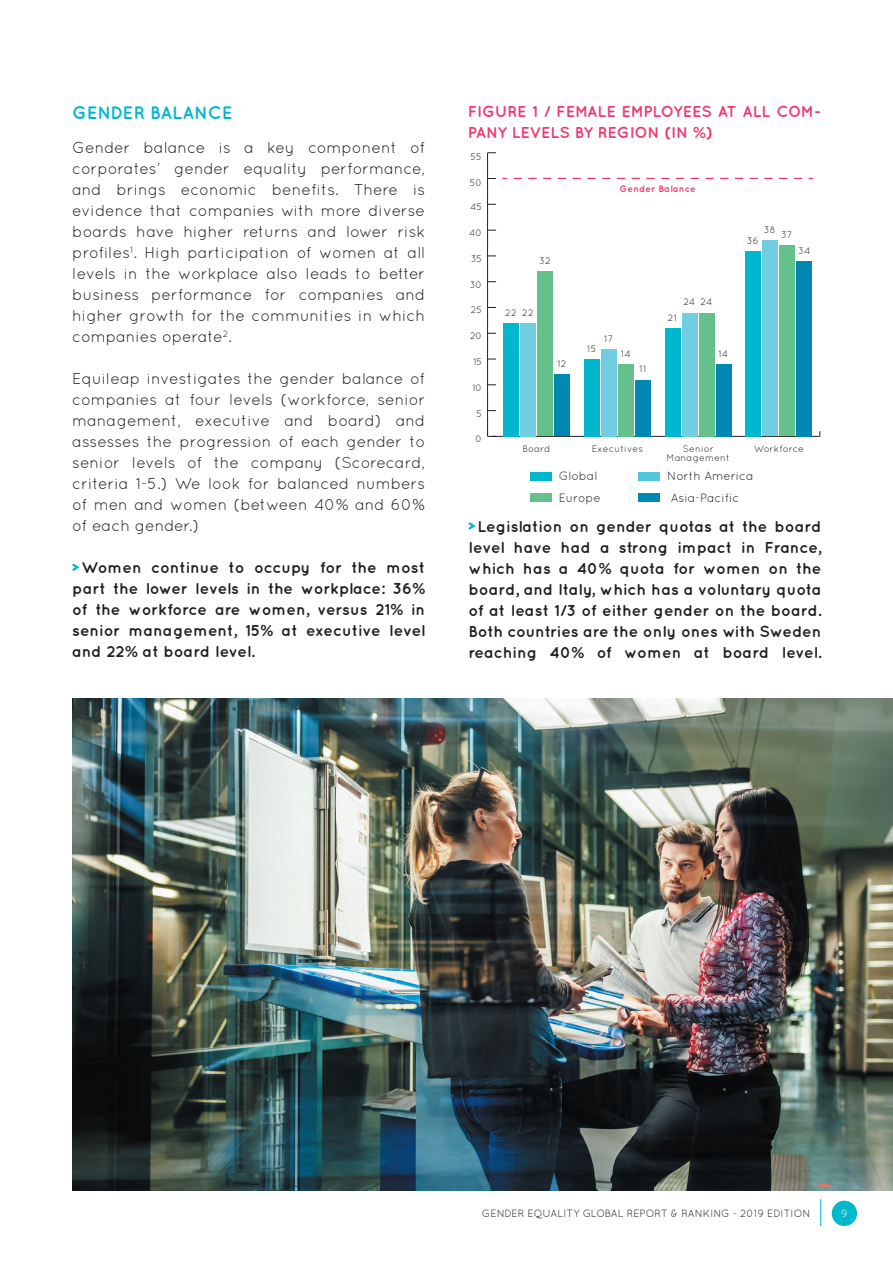
<style>
.page{position:relative;width:893px;height:1263px;background:#fff}
.page>*{position:absolute;margin:0;border:0;box-sizing:border-box;transform-origin:0 0}
.t1{font:700 18px "Quicksand";color:#00b7ce}
.t2{font:15.75px/21px "Quicksand";color:#231f20;text-align:justify}
.t3{font:700 15.75px/21px "Quicksand";color:#231f20;text-align:justify}
.t4{font:700 15.75px/21px "Quicksand";color:#ef3870}
.t5{font:12px "Quicksand";color:#231f20}
.t6{font:10.5px "Quicksand";color:#231f20}
.t7{font:10.5px "Quicksand";color:#fff}
.t8{font:9.45px/9.4px "Quicksand";letter-spacing:.02em;color:#231f20;text-align:center}
.t9{font:700 9.45px "Quicksand";letter-spacing:.02em;color:#ef3870}
</style>
<div class="page">
<div style="left:832px;top:1201px;width:25px;height:25px;background:#00b7ce;border-radius:50%"></div>
<svg style="left:820px;top:1199px;width:1px;height:27px"></svg>
<img style="left:72px;top:698px;width:821px;height:493px">
<svg style="left:72px;top:563px;width:8px;height:8px"></svg>
<hr style="left:492px;top:436px;width:328px;height:1px;background:#231f20">
<hr style="left:487px;top:153px;width:1px;height:281px;background:#231f20">
<svg style="left:487px;top:431px;width:9px;height:6px"></svg>
<div style="left:797px;top:261px;width:15px;height:175px;background:#0087b2"></div>
<div style="left:780px;top:246px;width:15px;height:190px;background:#65c18b"></div>
<div style="left:763px;top:240px;width:15px;height:196px;background:#71cee1"></div>
<div style="left:745px;top:251px;width:16px;height:185px;background:#00b7ce"></div>
<div style="left:716px;top:364px;width:15px;height:72px;background:#0087b2"></div>
<div style="left:699px;top:313px;width:15px;height:123px;background:#65c18b"></div>
<div style="left:682px;top:313px;width:15px;height:123px;background:#71cee1"></div>
<div style="left:665px;top:328px;width:15px;height:108px;background:#00b7ce"></div>
<div style="left:635px;top:380px;width:16px;height:56px;background:#0087b2"></div>
<div style="left:618px;top:364px;width:16px;height:72px;background:#65c18b"></div>
<div style="left:601px;top:349px;width:16px;height:87px;background:#71cee1"></div>
<div style="left:584px;top:359px;width:16px;height:77px;background:#00b7ce"></div>
<div style="left:555px;top:374px;width:15px;height:62px;background:#0087b2"></div>
<div style="left:538px;top:271px;width:15px;height:165px;background:#65c18b"></div>
<div style="left:521px;top:323px;width:15px;height:113px;background:#71cee1"></div>
<div style="left:504px;top:323px;width:15px;height:113px;background:#00b7ce"></div>
<svg style="left:514px;top:178px;width:299px;height:1px"></svg>
<div style="left:639px;top:472px;width:21px;height:9px;background:#51c6d8"></div>
<div style="left:530px;top:472px;width:21px;height:9px;background:#00b7ce"></div>
<div style="left:530px;top:493px;width:21px;height:9px;background:#65c18b"></div>
<div style="left:639px;top:493px;width:21px;height:9px;background:#0087b2"></div>
<svg style="left:468px;top:522px;width:8px;height:8px"></svg>
<p class="t1" style="left:72px;top:102px;width:162px">GENDER BALANCE</p>
<p class="t2" style="left:72px;top:137px;width:354px">Gender balance is a key component of corporates’ gender equality performance, and brings economic benefits. There is evidence that companies with more diverse boards have higher returns and lower risk profiles<sup>1</sup>. High participation of women at all levels in the workplace also leads to better business performance for companies and higher growth for the communities in which companies operate<sup>2</sup>.</p>
<p class="t2" style="left:72px;top:368px;width:354px">Equileap investigates the gender balance of companies at four levels (workforce, senior management, executive and board) and assesses the progression of each gender to senior levels of the company (Scorecard, criteria 1-5.) We look for balanced numbers of men and women (between 40% and 60% of each gender.)</p>
<p class="t3" style="left:72px;top:556px;width:354px;text-indent:9px">Women continue to occupy for the most part the lower levels in the workplace: 36% of the workforce are women, versus 21% in senior management, 15% at executive level and 22% at board level.</p>
<p class="t4" style="left:468px;top:101px;width:354px">FIGURE 1 / FEMALE EMPLOYEES AT ALL COM-<br>PANY LEVELS BY REGION (IN %)</p>
<p class="t8" style="left:471px;top:152px;width:13px">55</p>
<p class="t8" style="left:470px;top:177px;width:14px">50</p>
<p class="t8" style="left:470px;top:202px;width:13px">45</p>
<p class="t8" style="left:469px;top:228px;width:14px">40</p>
<p class="t8" style="left:471px;top:254px;width:13px">35</p>
<p class="t8" style="left:470px;top:280px;width:14px">30</p>
<p class="t8" style="left:471px;top:305px;width:13px">25</p>
<p class="t8" style="left:470px;top:331px;width:14px">20</p>
<p class="t8" style="left:473px;top:357px;width:10px">15</p>
<p class="t8" style="left:472px;top:383px;width:11px">10</p>
<p class="t8" style="left:477px;top:408px;width:7px">5</p>
<p class="t8" style="left:476px;top:434px;width:8px">0</p>
<p class="t9" style="left:620px;top:183px;width:78px">Gender Balance</p>
<p class="t8" style="left:764px;top:225px;width:14px">38</p>
<p class="t8" style="left:781px;top:230px;width:13px">37</p>
<p class="t8" style="left:747px;top:236px;width:14px">36</p>
<p class="t8" style="left:798px;top:246px;width:14px">34</p>
<p class="t8" style="left:539px;top:256px;width:13px">32</p>
<p class="t8" style="left:683px;top:297px;width:30px">24 24</p>
<p class="t8" style="left:505px;top:308px;width:13px">22</p>
<p class="t8" style="left:522px;top:308px;width:13px">22</p>
<p class="t8" style="left:668px;top:313px;width:11px">21</p>
<p class="t8" style="left:604px;top:333px;width:11px">17</p>
<p class="t8" style="left:587px;top:343px;width:11px">15</p>
<p class="t8" style="left:621px;top:349px;width:11px">14</p>
<p class="t8" style="left:718px;top:348px;width:11px">14</p>
<p class="t8" style="left:557px;top:359px;width:11px">12</p>
<p class="t8" style="left:639px;top:364px;width:8px">11</p>
<p class="t8" style="left:522px;top:443px;width:30px">Board</p>
<p class="t8" style="left:592px;top:443px;width:53px">Executives</p>
<p class="t8" style="left:666px;top:443px;width:65px">Senior<br>Management</p>
<p class="t8" style="left:754px;top:443px;width:52px">Workforce</p>
<p class="t5" style="left:559px;top:469px;width:40px">Global</p>
<p class="t5" style="left:667px;top:469px;width:88px">North America</p>
<p class="t5" style="left:559px;top:491px;width:44px">Europe</p>
<p class="t5" style="left:671px;top:491px;width:70px">Asia-Pacific</p>
<p class="t3" style="left:468px;top:515px;width:354px;text-align:center">Legislation on gender quotas at the board level have had a strong impact in France, which has a 40% quota for women on the board, and Italy, which has a voluntary quota of at least 1/3 of either gender on the board.<br>Both countries are the only ones with Sweden reaching 40% of women at board level.</p>
<p class="t6" style="left:482px;top:1207px;width:330px">GENDER EQUALITY GLOBAL REPORT &amp; RANKING - 2019 EDITION</p>
<p class="t7" style="left:841px;top:1207px;width:8px">9</p>
</div>
